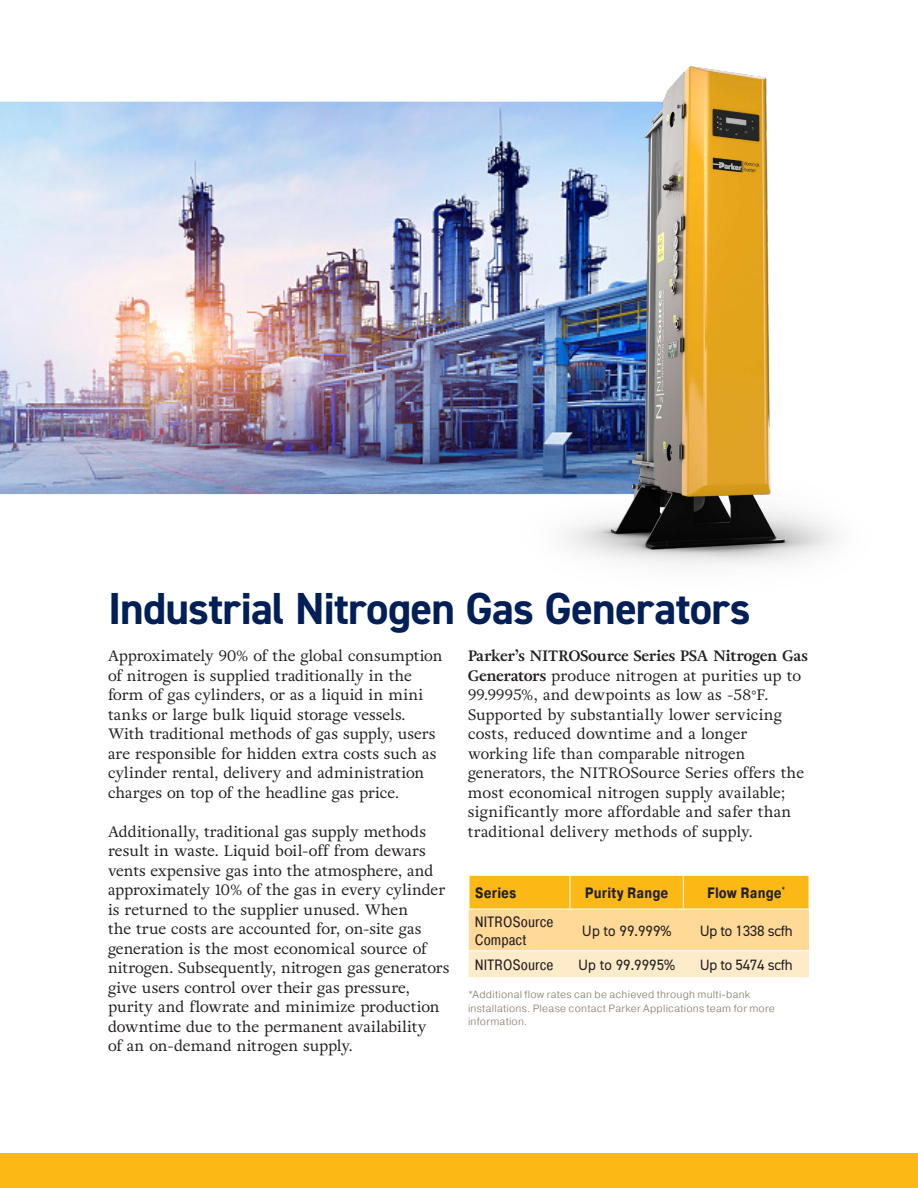
<style>
.page{position:relative;width:918px;height:1188px;background:#fff}
.page>*{position:absolute;margin:0;border:0;box-sizing:border-box;transform-origin:0 0}
.t1{font:700 45px "DIN2014";letter-spacing:-.02em;color:#001f56}
.t2{font:15px/19.5px "Adriane Text";color:#231f20}
.t3{font:15px "DIN2014";letter-spacing:-.02em;color:#231f20}
.t4{font:15px/18px "Pragmatica Cond";letter-spacing:.005em;color:#231f20}
.t5{font:700 15px "Pragmatica Cond";letter-spacing:.005em;color:#231f20}
.t6{font:15px "DIN2014";color:#231f20}
.t7{font:300 10.5px/13.5px "Pragmatica";letter-spacing:.025em;color:#887d6e}
.s1{font-weight:700}
</style>
<div class="page">
<div style="left:0;top:1153px;width:918px;height:35px;background:#fcb814"></div>
<svg style="left:469px;top:876px;width:340px;height:101px;background:#fdd37a"></svg>
<hr style="left:469px;top:950px;width:101px;height:1px;background:#fff">
<hr style="left:570px;top:950px;width:113px;height:1px;background:#fff">
<hr style="left:683px;top:950px;width:126px;height:1px;background:#fff">
<hr style="left:468px;top:909px;width:102px;height:1px;background:#fff">
<hr style="left:570px;top:909px;width:113px;height:1px;background:#fff">
<hr style="left:683px;top:909px;width:126px;height:1px;background:#fff">
<hr style="left:570px;top:876px;width:1px;height:33px;background:#fff">
<hr style="left:683px;top:876px;width:1px;height:33px;background:#fff">
<hr style="left:468px;top:876px;width:2px;height:33px;background:#fff">
<img style="left:0;top:102px;width:502px;height:392px">
<img style="left:502px;top:66px;width:334px;height:499px">
<h1 class="t1" style="left:108px;top:587px;width:644px">Industrial Nitrogen Gas Generators</h1>
<p class="t2" style="left:108px;top:648px;width:336px">Approximately 90% of the global consumption of nitrogen is supplied traditionally in the form of gas cylinders, or as a liquid in mini tanks or large bulk liquid storage vessels.<br>With traditional methods of gas supply, users are responsible for hidden extra costs such as cylinder rental, delivery and administration charges on top of the headline gas price.</p>
<p class="t2" style="left:108px;top:823px;width:343px">Additionally, traditional gas supply methods result in waste. Liquid boil-off from dewars vents expensive gas into the atmosphere, and approximately 10% of the gas in every cylinder is returned to the supplier unused. When<br>the true costs are accounted for, on-site gas generation is the most economical source of nitrogen. Subsequently, nitrogen gas generators give users control over their gas pressure, purity and flowrate and minimize production downtime due to the permanent availability<br>of an on-demand nitrogen supply.</p>
<p class="t2" style="left:468px;top:648px;width:341px"><span class="s1">Parker’s NITROSource Series PSA Nitrogen Gas Generators</span> produce nitrogen at purities up to 99.9995%, and dewpoints as low as -58°F.<br>Supported by substantially lower servicing costs, reduced downtime and a longer working life than comparable nitrogen generators, the NITROSource Series offers the most economical nitrogen supply available; significantly more affordable and safer than traditional delivery methods of supply.</p>
<p class="t5" style="left:475px;top:887px;width:43px">Series</p>
<p class="t5" style="left:585px;top:887px;width:85px">Purity Range</p>
<p class="t5" style="left:707px;top:887px;width:80px">Flow Range<sup>*</sup></p>
<p class="t4" style="left:475px;top:914px;width:80px">NITROSource<br>Compact</p>
<p class="t3" style="left:582px;top:924px;width:91px">Up to 99.999%</p>
<p class="t3" style="left:700px;top:924px;width:94px">Up to 1338 scfh</p>
<p class="t4" style="left:475px;top:957px;width:80px">NITROSource</p>
<p class="t6" style="left:578px;top:958px;width:98px">Up to 99.9995%</p>
<p class="t3" style="left:700px;top:958px;width:94px">Up to 5474 scfh</p>
<p class="t7" style="left:468px;top:989px;width:309px">*Additional flow rates can be achieved through multi-bank installations. Please contact Parker Applications team for more information.</p>
</div>
